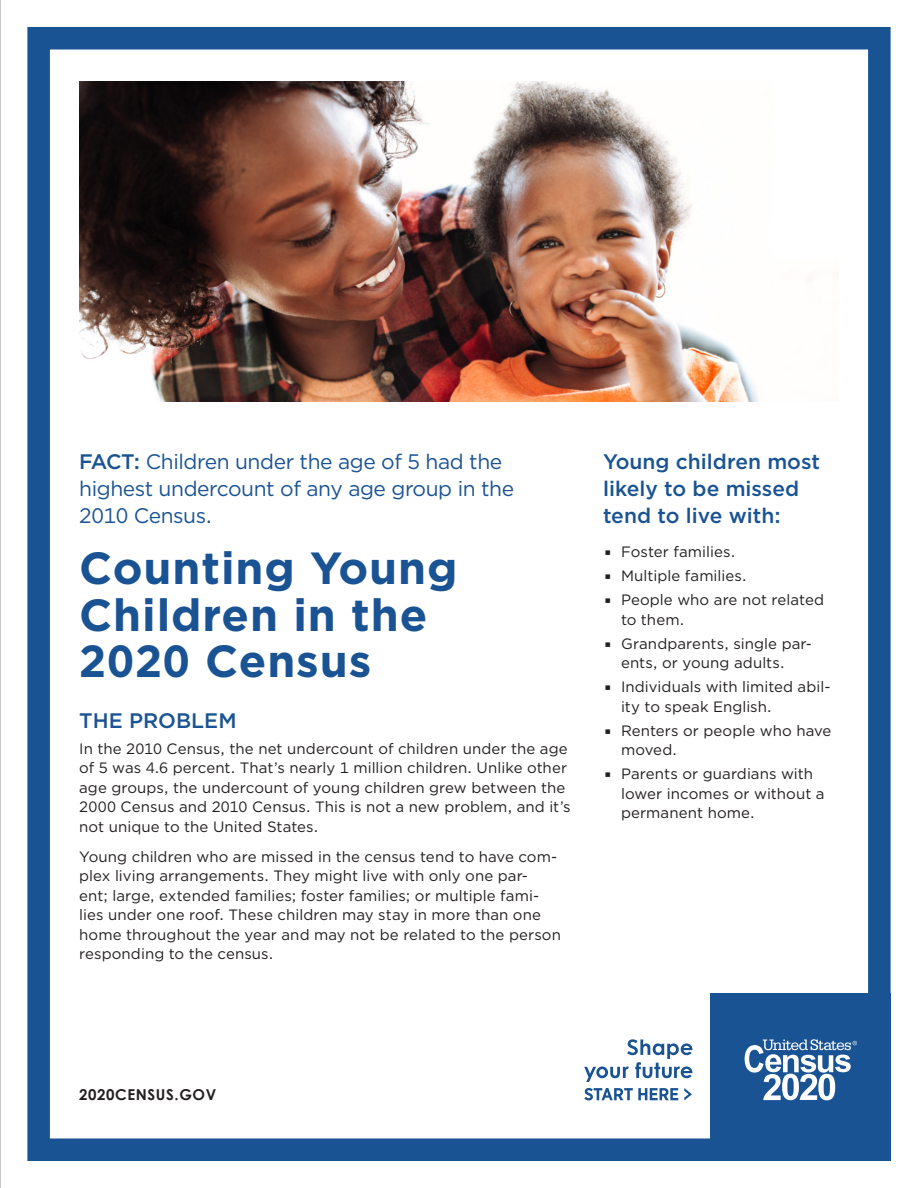
<style>
.page{position:relative;width:918px;height:1188px;background:#fff}
.page>*{position:absolute;margin:0;border:0;box-sizing:border-box;transform-origin:0 0}
.Title-A{font:700 45px/46.5px "Gotham";letter-spacing:.02em;color:#1a5393}
.Subtitle{font:21px/27px "Gotham";letter-spacing:-.02em;color:#1a5393}
.Subtitle-2{font:500 21px/27px "Gotham";color:#1a5393}
.body_text{font:15px/19.5px "Gotham";letter-spacing:.005em;color:#231f20}
.t1{font:700 15px "Century Gothic";letter-spacing:.04em;color:#231f20}
.s1{font-weight:500}
.s2{font-family:"Lucida Sans"}
</style>
<div class="page">
<div style="left:27px;top:27px;width:864px;height:1134px;border:22px solid #1a5393"></div>
<div style="left:710px;top:994px;width:181px;height:167px;background:#1a5393"></div>
<svg style="left:584px;top:1088px;width:94px;height:12px"></svg>
<svg style="left:684px;top:1088px;width:8px;height:12px"></svg>
<svg style="left:584px;top:1039px;width:108px;height:43px"></svg>
<svg style="left:745px;top:1039px;width:112px;height:61px"></svg>
<img style="left:79px;top:81px;width:679px;height:320px">
<svg style="left:0;top:0;width:1px;height:1188px"></svg>
<p class="Subtitle" style="left:79px;top:447px;width:437px"><span class="s1">FACT:</span> Children under the age of 5 had the highest undercount of any age group in the<br>2010 Census.</p>
<p class="Title-A" style="left:79px;top:545px;width:380px">Counting Young<br>Children in the<br>2020 Census</p>
<p class="Subtitle-2" style="left:79px;top:707px;width:159px">THE PROBLEM</p>
<p class="body_text" style="left:79px;top:738px;width:493px">In the 2010 Census, the net undercount of children under the age of 5 was 4.6 percent. That’s nearly 1 million children. Unlike other age groups, the undercount of young children grew between the 2000 Census and 2010 Census. This is not a new problem, and it’s not unique to the United States.</p>
<p class="body_text" style="left:79px;top:846px;width:483px">Young children who are missed in the census tend to have com&shy;plex living arrangements. They might live with only one par-<br>ent; large, extended families; foster families; or multiple fami&shy;lies under one roof. These children may stay in more than one home throughout the year and may not be related to the person responding to the census.</p>
<p class="Subtitle-2" style="left:603px;top:447px;width:219px">Young children most likely to be missed tend to live with:</p>
<p class="body_text" style="left:603px;top:542px;width:134px"><span class="s2">•</span> Foster families.</p>
<p class="body_text" style="left:603px;top:566px;width:145px"><span class="s2">•</span> Multiple families.</p>
<p class="body_text" style="left:621px;top:590px;width:205px;text-indent:-18px"><span class="s2">•</span> People who are not related to them.</p>
<p class="body_text" style="left:621px;top:633px;width:192px;text-indent:-18px"><span class="s2">•</span> Grandparents, single par&shy;ents, or young adults.</p>
<p class="body_text" style="left:621px;top:677px;width:211px;text-indent:-18px"><span class="s2">•</span> Individuals with limited abil&shy;ity to speak English.</p>
<p class="body_text" style="left:621px;top:720px;width:212px;text-indent:-18px"><span class="s2">•</span> Renters or people who have moved.</p>
<p class="body_text" style="left:621px;top:764px;width:205px;text-indent:-18px"><span class="s2">•</span> Parents or guardians with lower incomes or without a permanent home.</p>
<p class="t1" style="left:79px;top:1083px;width:139px">2020CENSUS.GOV</p>
</div>
